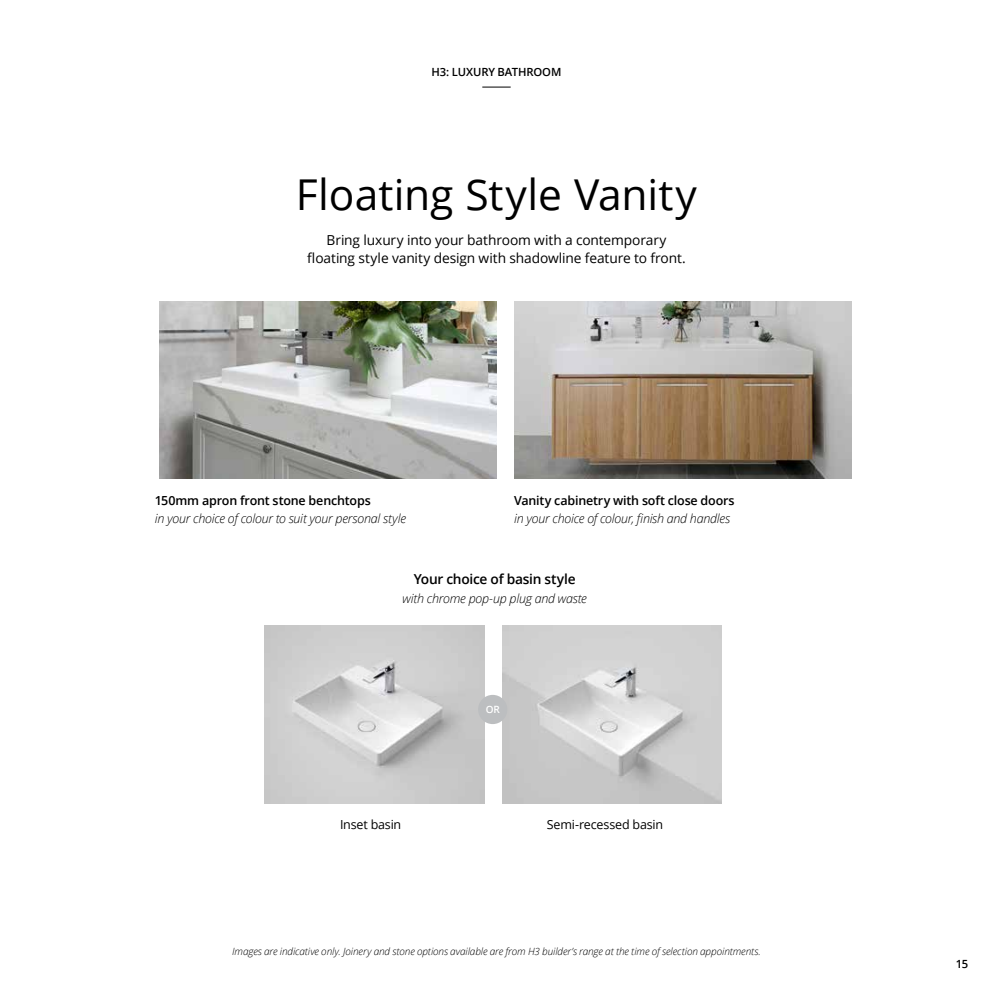
<style>
.page{position:relative;width:993px;height:993px;background:#fff}
.page>*{position:absolute;margin:0;border:0;box-sizing:border-box;transform-origin:0 0}
.t1{font:42.5px "Open Sans";color:#000}
.t2{font:13.75px/18.8px "Open Sans";letter-spacing:-.01em;color:#000;text-align:center}
.t3{font:600 13.75px "Open Sans";letter-spacing:-.02em;color:#000}
.t4{font:italic 300 12.5px "Open Sans";letter-spacing:-.02em;color:#000}
.t5{font:600 12.5px "Open Sans";letter-spacing:-.015em;color:#000}
.t6{font:12.5px "Open Sans";letter-spacing:-.015em;color:#000}
.t7{font:600 11.25px "Open Sans";letter-spacing:-.01em;color:#000}
.t8{font:italic 300 10px "Open Sans";letter-spacing:-.01em;color:#000}
.t9{font:600 10px "Open Sans";color:#fff}
</style>
<div class="page">
<img style="left:265px;top:625px;width:219px;height:177px">
<img style="left:159px;top:301px;width:337px;height:177px">
<img style="left:514px;top:301px;width:336px;height:177px">
<img style="left:502px;top:625px;width:219px;height:177px">
<div style="left:478px;top:694px;width:29px;height:29px;background:#bcbec0;border-radius:50%"></div>
<svg style="left:482px;top:87px;width:28px;height:1px"></svg>
<p class="t7" style="left:431px;top:64px;width:131px">H3: LUXURY BATHROOM</p>
<h1 class="t1" style="left:296px;top:166px;width:402px">Floating Style Vanity</h1>
<h2 class="t2" style="left:307px;top:230px;width:380px">Bring luxury into your bathroom with a contemporary floating style vanity design with shadowline feature to front.</h2>
<p class="t5" style="left:155px;top:491px;width:217px">150mm apron front stone benchtops</p>
<p class="t4" style="left:155px;top:510px;width:253px">in your choice of colour to suit your personal style</p>
<p class="t5" style="left:514px;top:491px;width:222px">Vanity cabinetry with soft close doors</p>
<p class="t4" style="left:514px;top:510px;width:217px">in your choice of colour, finish and handles</p>
<h2 class="t3" style="left:413px;top:569px;width:163px">Your choice of basin style</h2>
<p class="t4" style="left:402px;top:589px;width:186px">with chrome pop-up plug and waste</p>
<p class="t6" style="left:340px;top:816px;width:63px">Inset basin</p>
<p class="t9" style="left:485px;top:702px;width:16px">OR</p>
<p class="t6" style="left:546px;top:816px;width:118px">Semi-recessed basin</p>
<p class="t8" style="left:232px;top:944px;width:530px">Images are indicative only. Joinery and stone options available are from H3 builder’s range at the time of selection appointments.</p>
<p class="t7" style="left:955px;top:956px;width:14px">15</p>
</div>
